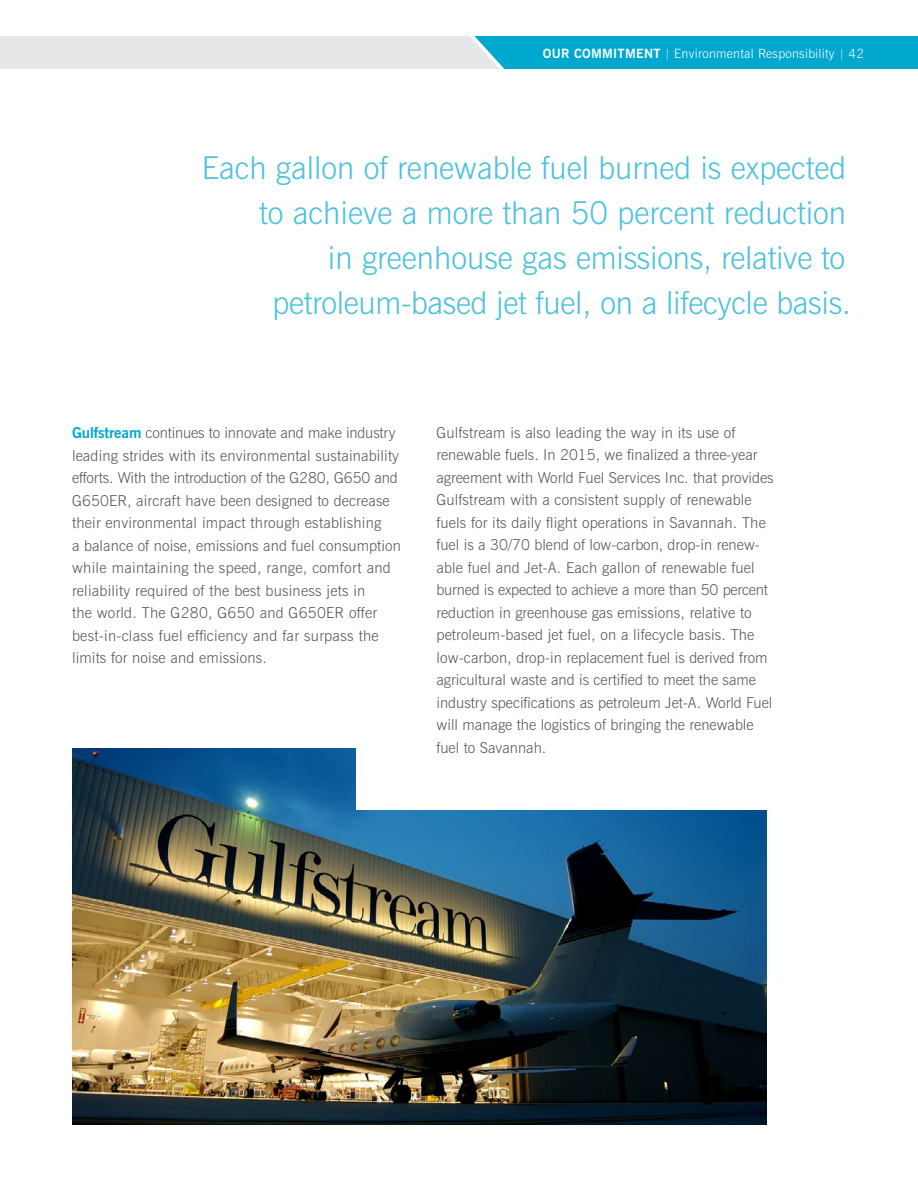
<style>
.page{position:relative;width:918px;height:1188px;background:#fff}
.page>*{position:absolute;margin:0;border:0;box-sizing:border-box;transform-origin:0 0}
.t1{font:300 31.5px/45px "News Gothic BT";color:#4dc1dd;text-align:right}
.t2{font:300 15px/22.5px "News Gothic BT";letter-spacing:.01em;color:#58595b}
.t3{font:300 12.75px "News Gothic BT";letter-spacing:.02em;color:#fff}
.s1{font-weight:700}
.s2{font-size:10.5px}
.s3{font-weight:700;color:#00a7ce}
</style>
<div class="page">
<svg style="left:5px;top:36px;width:908px;height:33px;background:#7ac9db"></svg>
<img style="left:72px;top:748px;width:694px;height:377px">
<div style="left:356px;top:648px;width:423px;height:162px;background:#fff"></div>
<div style="left:0;top:36px;width:5px;height:33px;background:#e6e7e8"></div>
<div style="left:913px;top:36px;width:5px;height:33px;background:#00a7ce"></div>
<p class="t3" style="left:543px;top:46px;width:323px"><span class="s1">OUR COMMITMENT</span> <span class="s2">|</span> Environmental Responsibility <span class="s2">|</span> 42</p>
<h1 class="t1" style="left:202px;top:145px;width:651px">Each gallon of renewable fuel burned is expected to achieve a more than 50 percent reduction<br>in greenhouse gas emissions, relative to petroleum-based jet fuel, on a lifecycle basis.</h1>
<p class="t2" style="left:72px;top:422px;width:330px"><span class="s3">Gulfstream</span> continues to innovate and make industry leading strides with its environmental sustainability efforts. With the introduction of the G280, G650 and G650ER, aircraft have been designed to decrease their environmental impact through establishing<br>a balance of noise, emissions and fuel consumption while maintaining the speed, range, comfort and reliability required of the best business jets in<br>the world. The G280, G650 and G650ER offer best-in-class fuel efficiency and far surpass the limits for noise and emissions.</p>
<p class="t2" style="left:436px;top:421px;width:339px">Gulfstream is also leading the way in its use of renewable fuels. In 2015, we finalized a three-year agreement with World Fuel Services Inc. that provides Gulfstream with a consistent supply of renewable fuels for its daily flight operations in Savannah. The fuel is a 30/70 blend of low-carbon, drop-in renew&shy;able fuel and Jet-A. Each gallon of renewable fuel burned is expected to achieve a more than 50 percent reduction in greenhouse gas emissions, relative to petroleum-based jet fuel, on a lifecycle basis. The low-carbon, drop-in replacement fuel is derived from agricultural waste and is certified to meet the same industry specifications as petroleum Jet-A. World Fuel will manage the logistics of bringing the renewable fuel to Savannah.</p>
</div>
